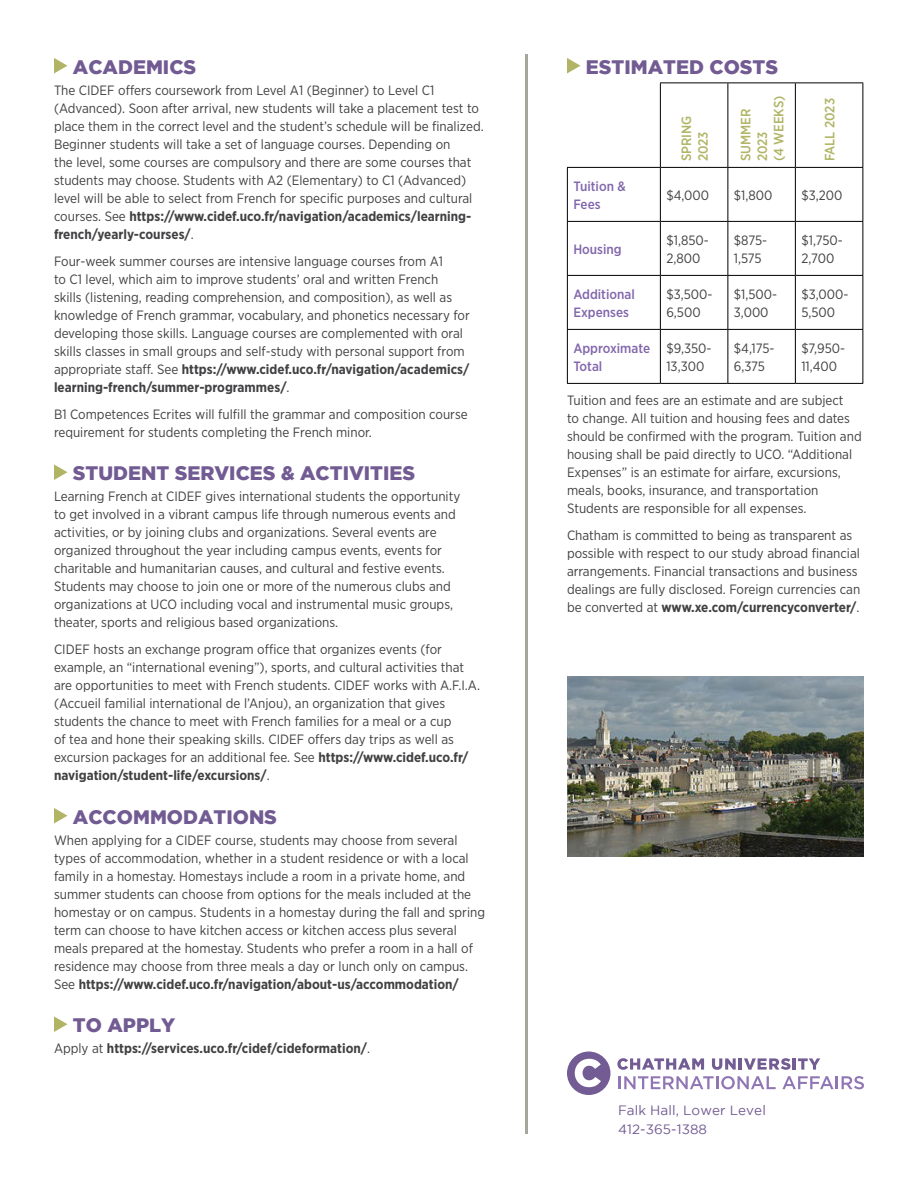
<style>
.page{position:relative;width:918px;height:1188px;background:#fff}
.page>*{position:absolute;margin:0;border:0;box-sizing:border-box;transform-origin:0 0}
.t1{font:900 19.5px "Gotham";color:#725b93}
.t2{font:13.5px/18px "Gotham Narrow";color:#414042}
.t3{font:500 13.5px/18px "Gotham Narrow";color:#8166ac}
.t4{font:700 13.5px "Gotham Narrow";color:#414042}
.t5{font:500 13.5px/16.5px "Gotham Narrow";color:#b0b464}
.t6{font:13.5px/19.5px "Gotham";letter-spacing:.005em;color:#725b93}
.s1{font-weight:700}
.s2{font-weight:400}
</style>
<div class="page">
<svg style="left:54px;top:58px;width:14px;height:15px"></svg>
<svg style="left:54px;top:464px;width:14px;height:16px"></svg>
<svg style="left:54px;top:808px;width:14px;height:15px"></svg>
<svg style="left:54px;top:1016px;width:14px;height:16px"></svg>
<hr style="left:525px;top:54px;width:3px;height:1080px;background:#a4a89a">
<svg style="left:567px;top:58px;width:13px;height:15px"></svg>
<hr style="left:660px;top:82px;width:68px;height:1px;background:#000">
<hr style="left:660px;top:83px;width:1px;height:84px;background:#000">
<hr style="left:728px;top:82px;width:67px;height:1px;background:#000">
<hr style="left:728px;top:83px;width:1px;height:84px;background:#000">
<hr style="left:795px;top:82px;width:68px;height:1px;background:#000">
<hr style="left:795px;top:83px;width:1px;height:84px;background:#000">
<hr style="left:862px;top:83px;width:1px;height:84px;background:#000">
<hr style="left:567px;top:167px;width:93px;height:1px;background:#000">
<hr style="left:567px;top:168px;width:1px;height:53px;background:#000">
<hr style="left:660px;top:167px;width:68px;height:1px;background:#000">
<hr style="left:660px;top:168px;width:1px;height:53px;background:#000">
<hr style="left:728px;top:167px;width:67px;height:1px;background:#000">
<hr style="left:728px;top:168px;width:1px;height:53px;background:#000">
<hr style="left:795px;top:167px;width:68px;height:1px;background:#000">
<hr style="left:795px;top:168px;width:1px;height:53px;background:#000">
<hr style="left:862px;top:168px;width:1px;height:53px;background:#000">
<hr style="left:567px;top:221px;width:93px;height:1px;background:#000">
<hr style="left:567px;top:222px;width:1px;height:53px;background:#000">
<hr style="left:660px;top:221px;width:68px;height:1px;background:#000">
<hr style="left:660px;top:222px;width:1px;height:53px;background:#000">
<hr style="left:728px;top:221px;width:67px;height:1px;background:#000">
<hr style="left:728px;top:222px;width:1px;height:53px;background:#000">
<hr style="left:795px;top:221px;width:68px;height:1px;background:#000">
<hr style="left:795px;top:222px;width:1px;height:53px;background:#000">
<hr style="left:862px;top:222px;width:1px;height:53px;background:#000">
<hr style="left:567px;top:275px;width:93px;height:1px;background:#000">
<hr style="left:567px;top:276px;width:1px;height:53px;background:#000">
<hr style="left:660px;top:275px;width:68px;height:1px;background:#000">
<hr style="left:660px;top:276px;width:1px;height:53px;background:#000">
<hr style="left:728px;top:275px;width:67px;height:1px;background:#000">
<hr style="left:728px;top:276px;width:1px;height:53px;background:#000">
<hr style="left:795px;top:275px;width:68px;height:1px;background:#000">
<hr style="left:795px;top:276px;width:1px;height:53px;background:#000">
<hr style="left:862px;top:276px;width:1px;height:53px;background:#000">
<hr style="left:567px;top:329px;width:93px;height:1px;background:#000">
<hr style="left:567px;top:330px;width:1px;height:53px;background:#000">
<hr style="left:660px;top:329px;width:68px;height:1px;background:#000">
<hr style="left:660px;top:330px;width:1px;height:53px;background:#000">
<hr style="left:728px;top:329px;width:67px;height:1px;background:#000">
<hr style="left:728px;top:330px;width:1px;height:53px;background:#000">
<hr style="left:795px;top:329px;width:68px;height:1px;background:#000">
<hr style="left:795px;top:330px;width:1px;height:53px;background:#000">
<hr style="left:862px;top:330px;width:1px;height:53px;background:#000">
<hr style="left:567px;top:383px;width:93px;height:1px;background:#000">
<hr style="left:660px;top:383px;width:68px;height:1px;background:#000">
<hr style="left:728px;top:383px;width:67px;height:1px;background:#000">
<hr style="left:795px;top:383px;width:68px;height:1px;background:#000">
<img style="left:567px;top:676px;width:297px;height:181px">
<div style="left:567px;top:1052px;width:43px;height:43px;background:#735c94;border-radius:50%"></div>
<svg style="left:617px;top:1058px;width:87px;height:12px"></svg>
<svg style="left:712px;top:1058px;width:108px;height:12px"></svg>
<svg style="left:575px;top:1059px;width:26px;height:28px"></svg>
<svg style="left:619px;top:1076px;width:157px;height:13px"></svg>
<svg style="left:782px;top:1076px;width:82px;height:13px"></svg>
<h1 class="t1" style="left:73px;top:55px;width:125px">ACADEMICS</h1>
<p class="t2" style="left:54px;top:80px;width:431px">The CIDEF offers coursework from Level A1 (Beginner) to Level C1 (Advanced). Soon after arrival, new students will take a placement test to place them in the correct level and the student’s schedule will be finalized.<br>Beginner students will take a set of language courses. Depending on<br>the level, some courses are compulsory and there are some courses that students may choose. Students with A2 (Elementary) to C1 (Advanced) level will be able to select from French for specific purposes and cultural courses. See <span class="s1">https://www.cidef.uco.fr/navigation/academics/learning&shy;french/yearly-courses/</span>.</p>
<p class="t2" style="left:54px;top:251px;width:417px">Four-week summer courses are intensive language courses from A1<br>to C1 level, which aim to improve students’ oral and written French<br>skills (listening, reading comprehension, and composition), as well as knowledge of French grammar, vocabulary, and phonetics necessary for developing those skills. Language courses are complemented with oral skills classes in small groups and self-study with personal support from appropriate staff. See <span class="s1">https://www.cidef.uco.fr/navigation/academics/ learning-french/summer-programmes/</span>.</p>
<p class="t2" style="left:54px;top:404px;width:415px">B1 Competences Ecrites will fulfill the grammar and composition course requirement for students completing the French minor.</p>
<h1 class="t1" style="left:73px;top:462px;width:344px">STUDENT SERVICES &amp; ACTIVITIES</h1>
<p class="t2" style="left:54px;top:487px;width:408px">Learning French at CIDEF gives international students the opportunity to get involved in a vibrant campus life through numerous events and activities, or by joining clubs and organizations. Several events are organized throughout the year including campus events, events for charitable and humanitarian causes, and cultural and festive events.<br>Students may choose to join one or more of the numerous clubs and organizations at UCO including vocal and instrumental music groups, theater, sports and religious based organizations.</p>
<p class="t2" style="left:54px;top:640px;width:428px">CIDEF hosts an exchange program office that organizes events (for example, an “international evening”), sports, and cultural activities that are opportunities to meet with French students. CIDEF works with A.F.I.A. (Accueil familial international de l’Anjou), an organization that gives students the chance to meet with French families for a meal or a cup<br>of tea and hone their speaking skills. CIDEF offers day trips as well as excursion packages for an additional fee. See <span class="s1">https://www.cidef.uco.fr/ navigation/student-life/excursions/</span>.</p>
<h1 class="t1" style="left:73px;top:805px;width:206px">ACCOMMODATIONS</h1>
<p class="t2" style="left:54px;top:830px;width:433px">When applying for a CIDEF course, students may choose from several types of accommodation, whether in a student residence or with a local family in a homestay. Homestays include a room in a private home, and summer students can choose from options for the meals included at the homestay or on campus. Students in a homestay during the fall and spring term can choose to have kitchen access or kitchen access plus several meals prepared at the homestay. Students who prefer a room in a hall of residence may choose from three meals a day or lunch only on campus.<br>See <span class="s1">https://www.cidef.uco.fr/navigation/about-us/accommodation/</span></p>
<h1 class="t1" style="left:73px;top:1014px;width:104px">TO APPLY</h1>
<p class="t4" style="left:54px;top:1040px;width:318px"><span class="s2">Apply at</span> https://services.uco.fr/cidef/cideformation/<span class="s2">.</span></p>
<h1 class="t1" style="left:586px;top:55px;width:194px">ESTIMATED COSTS</h1>
<p class="t5" style="left:678px;top:161px;width:47px;rotate:-90deg">SPRING<br>2023</p>
<p class="t5" style="left:737px;top:161px;width:67px;rotate:-90deg">SUMMER<br>2023<br>(4 WEEKS)</p>
<p class="t5" style="left:821px;top:161px;width:65px;rotate:-90deg">FALL 2023</p>
<p class="t3" style="left:573px;top:177px;width:54px">Tuition &amp;<br>Fees</p>
<p class="t2" style="left:666px;top:186px;width:44px">$4,000</p>
<p class="t2" style="left:734px;top:186px;width:40px">$1,800</p>
<p class="t2" style="left:801px;top:186px;width:43px">$3,200</p>
<p class="t3" style="left:573px;top:240px;width:50px">Housing</p>
<p class="t2" style="left:666px;top:231px;width:44px">$1,850-<br>2,800</p>
<p class="t2" style="left:734px;top:231px;width:35px">$875-<br>1,575</p>
<p class="t2" style="left:801px;top:231px;width:43px">$1,750-<br>2,700</p>
<p class="t3" style="left:573px;top:285px;width:63px">Additional<br>Expenses</p>
<p class="t2" style="left:666px;top:285px;width:48px">$3,500-<br>6,500</p>
<p class="t2" style="left:734px;top:285px;width:45px">$1,500-<br>3,000</p>
<p class="t2" style="left:801px;top:285px;width:49px">$3,000-<br>5,500</p>
<p class="t3" style="left:573px;top:339px;width:78px">Approximate<br>Total</p>
<p class="t2" style="left:666px;top:339px;width:47px">$9,350-<br>13,300</p>
<p class="t2" style="left:734px;top:339px;width:42px">$4,175-<br>6,375</p>
<p class="t2" style="left:801px;top:339px;width:45px">$7,950-<br>11,400</p>
<p class="t2" style="left:567px;top:391px;width:296px">Tuition and fees are an estimate and are subject<br>to change. All tuition and housing fees and dates should be confirmed with the program. Tuition and housing shall be paid directly to UCO. “Additional Expenses” is an estimate for airfare, excursions, meals, books, insurance, and transportation Students are responsible for all expenses.</p>
<p class="t2" style="left:567px;top:526px;width:295px">Chatham is committed to being as transparent as possible with respect to our study abroad financial arrangements. Financial transactions and business dealings are fully disclosed. Foreign currencies can be converted at <span class="s1">www.xe.com/currencyconverter/</span>.</p>
<p class="t6" style="left:618px;top:1100px;width:149px">Falk Hall, Lower Level<br>412-365-1388</p>
</div>
